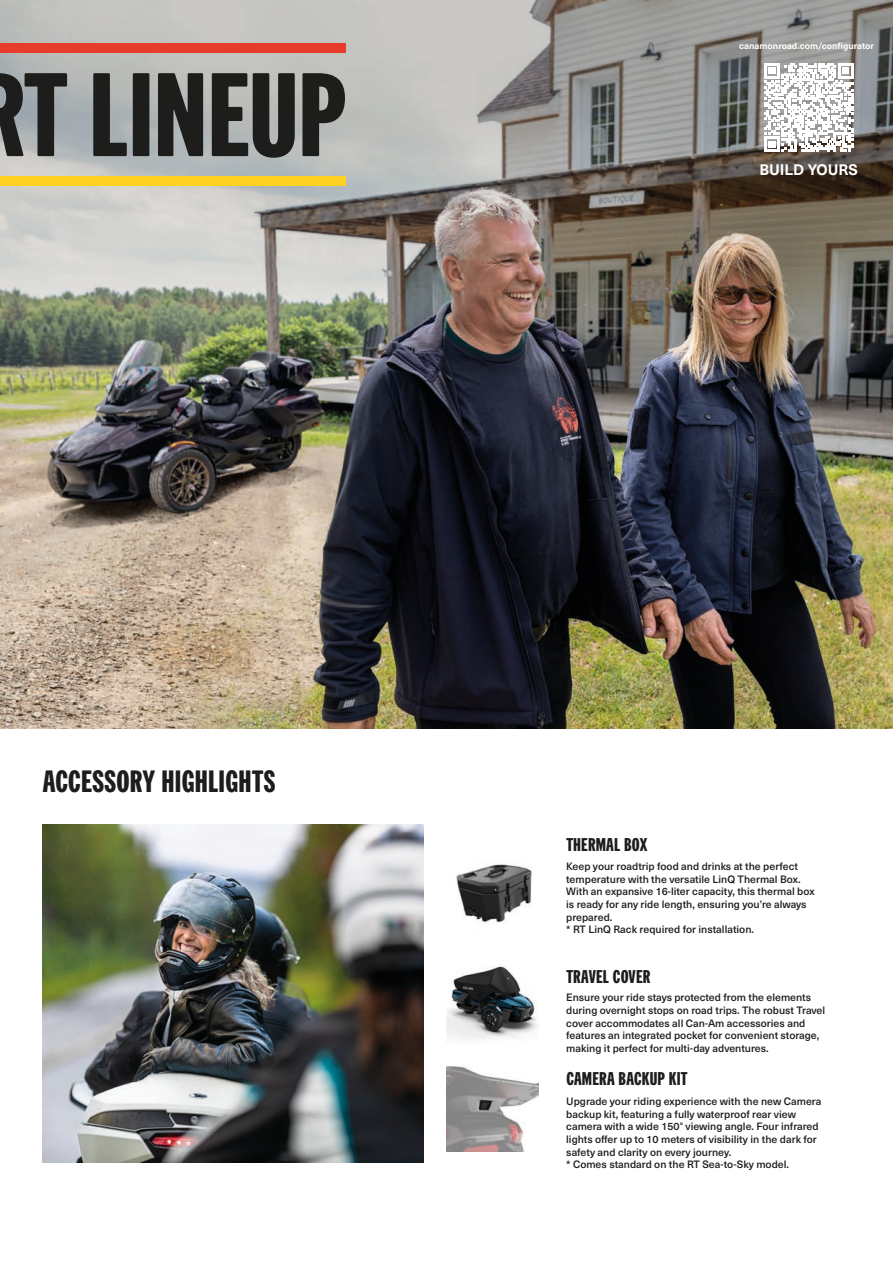
<style>
.page{position:relative;width:893px;height:1263px;background:#fff}
.page>*{position:absolute;margin:0;border:0;box-sizing:border-box;transform-origin:0 0}
.t1{font:700 115.5px "Can Am Gothic";color:#1d1d1b}
.LEGAL_6_7{font:700 30px "Can Am Gothic";letter-spacing:.01em;color:#1d1d1b}
.LEGAL_6_7-2{font:700 18px "Can Am Gothic";letter-spacing:.01em;color:#1d1d1b}
.t2{font:700 15px "Neue Haas Unica W1 G";color:#fff}
.t3{font:500 10.5px/12.6px "Neue Haas Unica W1 G";color:#1d1d1b}
.t4{font:700 9px "Neue Haas Unica W1 G";color:#fff}
</style>
<div class="page">
<img style="left:0;top:417px;width:893px;height:312px">
<img style="left:0;top:0;width:893px;height:417px">
<div style="left:0;top:43px;width:346px;height:10px;background:#e73c2c"></div>
<div style="left:0;top:176px;width:346px;height:10px;background:#ffd122"></div>
<img style="left:43px;top:825px;width:380px;height:337px">
<img style="left:446px;top:966px;width:92px;height:74px">
<img style="left:446px;top:1066px;width:93px;height:85px">
<img style="left:456px;top:864px;width:76px;height:59px">
<svg style="left:764px;top:63px;width:89px;height:89px"></svg>
<h1 class="t1" style="left:-24px;top:37px;width:371px">RT LINEUP</h1>
<p class="t4" style="left:739px;top:39px;width:136px">canamonroad.com/configurator</p>
<p class="t2" style="left:759px;top:158px;width:100px">BUILD YOURS</p>
<p class="LEGAL_6_7" style="left:43px;top:761px;width:234px">ACCESSORY HIGHLIGHTS</p>
<p class="LEGAL_6_7-2" style="left:566px;top:832px;width:82px">THERMAL BOX</p>
<p class="t3" style="left:566px;top:859px;width:250px">Keep your roadtrip food and drinks at the perfect temperature with the versatile LinQ Thermal Box.<br>With an expansive 16-liter capacity, this thermal box is ready for any ride length, ensuring you’re always prepared.</p>
<p class="t3" style="left:566px;top:922px;width:189px">* RT LinQ Rack required for installation.</p>
<p class="LEGAL_6_7-2" style="left:566px;top:964px;width:85px">TRAVEL COVER</p>
<p class="t3" style="left:566px;top:991px;width:260px">Ensure your ride stays protected from the elements during overnight stops on road trips. The robust Travel cover accommodates all Can-Am accessories and features an integrated pocket for convenient storage, making it perfect for multi-day adventures.</p>
<p class="LEGAL_6_7-2" style="left:566px;top:1067px;width:123px">CAMERA BACKUP KIT</p>
<p class="t3" style="left:566px;top:1094px;width:257px">Upgrade your riding experience with the new Camera backup kit, featuring a fully waterproof rear view camera with a wide 150° viewing angle. Four infrared lights offer up to 10 meters of visibility in the dark for safety and clarity on every journey.</p>
<p class="t3" style="left:566px;top:1157px;width:224px">* Comes standard on the RT Sea-to-Sky model.</p>
</div>
